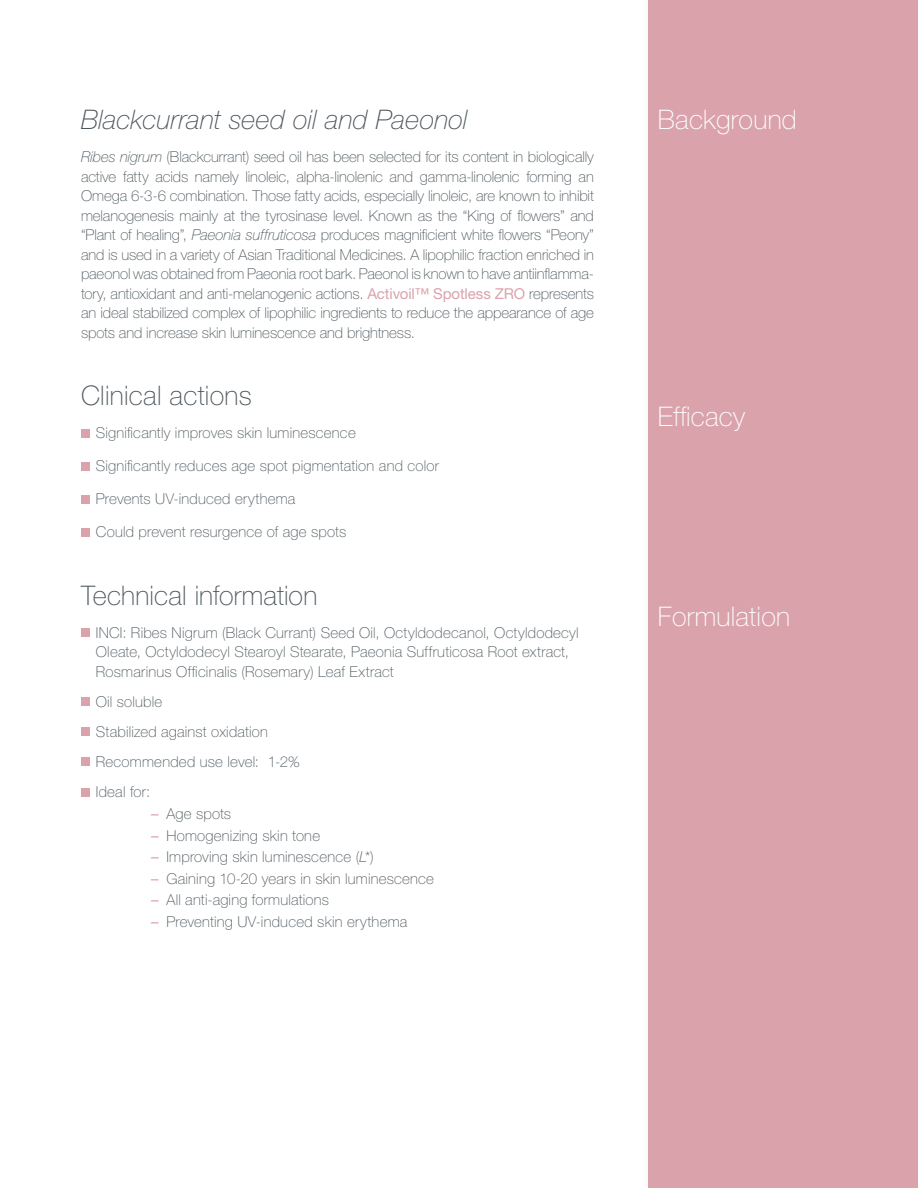
<style>
.page{position:relative;width:918px;height:1188px;background:#fff}
.page>*{position:absolute;margin:0;border:0;box-sizing:border-box;transform-origin:0 0}
.t1{font:100 27px "Helvetica Neue";letter-spacing:.01em;color:#4c565c}
.t2{font:italic 100 27px "Helvetica Neue";letter-spacing:.005em;color:#4c565c}
.t3{font:100 27px "Helvetica Neue";letter-spacing:.01em;color:#fff}
.t4{font:100 15px/19.5px "Helvetica Neue";letter-spacing:.015em;color:#4c565c;text-align:justify}
.s1{font-style:italic}
.s2{font-weight:400;color:#daa3ac}
</style>
<div class="page">
<div style="left:81px;top:429px;width:9px;height:8px;background:#daa3ac"></div>
<div style="left:81px;top:462px;width:9px;height:8px;background:#daa3ac"></div>
<div style="left:81px;top:495px;width:9px;height:8px;background:#daa3ac"></div>
<div style="left:81px;top:528px;width:9px;height:8px;background:#daa3ac"></div>
<div style="left:81px;top:628px;width:9px;height:9px;background:#daa3ac"></div>
<div style="left:81px;top:697px;width:9px;height:9px;background:#daa3ac"></div>
<div style="left:81px;top:728px;width:9px;height:8px;background:#daa3ac"></div>
<div style="left:81px;top:758px;width:9px;height:8px;background:#daa3ac"></div>
<div style="left:81px;top:788px;width:9px;height:8px;background:#daa3ac"></div>
<div style="left:648px;top:0;width:270px;height:1188px;background:#daa3ac"></div>
<p class="t2" style="left:81px;top:105px;width:388px">Blackcurrant seed oil and Paeonol</p>
<p class="t4" style="left:81px;top:147px;width:515px"><span class="s1">Ribes nigrum</span> (Blackcurrant) seed oil has been selected for its content in biologically active fatty acids namely linoleic, alpha-linolenic and gamma-linolenic forming an Omega 6-3-6 combination. Those fatty acids, especially linoleic, are known to inhibit melanogenesis mainly at the tyrosinase level. Known as the “King of flowers” and “Plant of healing”, <span class="s1">Paeonia suffruticosa</span> produces magnificient white flowers “Peony” and is used in a variety of Asian Traditional Medicines. A lipophilic fraction enriched in paeonol was obtained from Paeonia root bark. Paeonol is known to have antiinflamma&shy;tory, antioxidant and anti-melanogenic actions. <span class="s2">Activoil™ Spotless ZRO</span> represents an ideal stabilized complex of lipophilic ingredients to reduce the appearance of age spots and increase skin luminescence and brightness.</p>
<p class="t1" style="left:81px;top:381px;width:172px">Clinical actions</p>
<p class="t4" style="left:96px;top:423px;width:261px">Significantly improves skin luminescence</p>
<p class="t4" style="left:96px;top:456px;width:345px">Significantly reduces age spot pigmentation and color</p>
<p class="t4" style="left:96px;top:489px;width:201px">Prevents UV-induced erythema</p>
<p class="t4" style="left:96px;top:522px;width:252px">Could prevent resurgence of age spots</p>
<p class="t1" style="left:81px;top:580px;width:238px">Technical information</p>
<p class="t4" style="left:96px;top:623px;width:484px;text-align:left">INCI: Ribes Nigrum (Black Currant) Seed Oil, Octyldodecanol, Octyldodecyl<br>Oleate, Octyldodecyl Stearoyl Stearate, Paeonia Suffruticosa Root extract,<br>Rosmarinus Officinalis (Rosemary) Leaf Extract</p>
<p class="t4" style="left:96px;top:692px;width:68px">Oil soluble</p>
<p class="t4" style="left:96px;top:722px;width:174px">Stabilized against oxidation</p>
<p class="t4" style="left:96px;top:752px;width:206px">Recommended use level: 1-2%</p>
<p class="t4" style="left:96px;top:782px;width:56px">Ideal for:</p>
<p class="t4" style="left:151px;top:804px;width:82px"><span class="s2">–</span> Age spots</p>
<p class="t4" style="left:151px;top:826px;width:170px"><span class="s2">–</span> Homogenizing skin tone</p>
<p class="t4" style="left:151px;top:847px;width:224px"><span class="s2">–</span> Improving skin luminescence (<span class="s1">L</span>*)</p>
<p class="t4" style="left:151px;top:869px;width:284px"><span class="s2">–</span> Gaining 10-20 years in skin luminescence</p>
<p class="t4" style="left:151px;top:890px;width:179px"><span class="s2">–</span> All anti-aging formulations</p>
<p class="t4" style="left:151px;top:912px;width:258px"><span class="s2">–</span> Preventing UV-induced skin erythema</p>
<p class="t3" style="left:658px;top:105px;width:140px">Background</p>
<p class="t3" style="left:658px;top:402px;width:89px">Efficacy</p>
<p class="t3" style="left:658px;top:601px;width:134px">Formulation</p>
</div>
